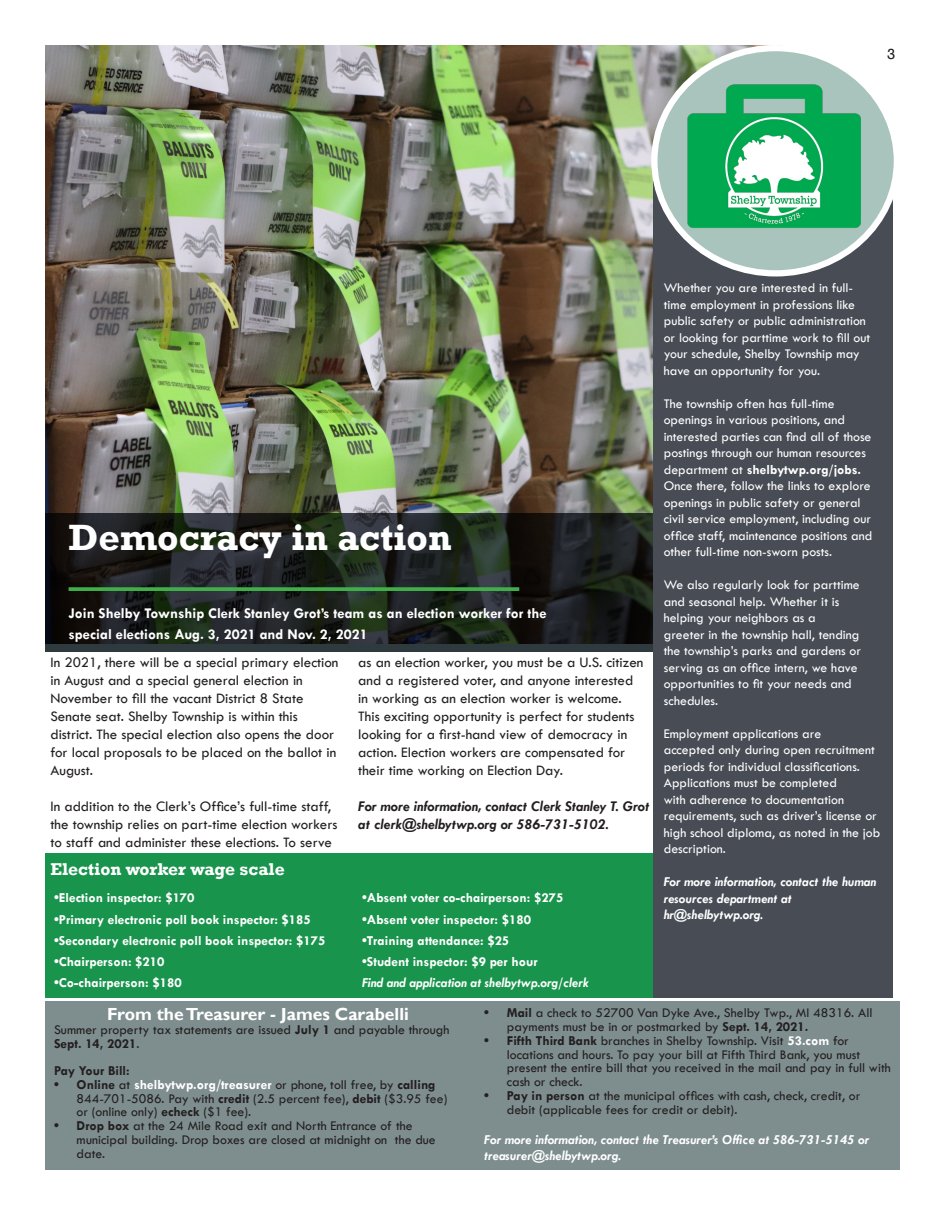
<style>
.page{position:relative;width:945px;height:1215px;background:#fff}
.page>*{position:absolute;margin:0;border:0;box-sizing:border-box;transform-origin:0 0}
.Main_title{font:700 37.5px "Rockwell";color:#fff}
.t1{font:700 17.5px "Gill Sans";color:#fff}
.Main_title-2{font:700 17.5px "Rockwell";color:#fff}
.t2{font:15px/18px "Tw Cen";color:#231f20}
.Intro_to_paragraph{font:700 15px/21.2px "Tw Cen";color:#fff}
.t3{font:italic 700 15px/18px "Tw Cen";color:#231f20}
.t4{font:15px "Rockwell";color:#231f20}
.t5{font:13.75px/16.5px "Tw Cen";color:#fff}
.t6{font:13.75px/13.8px "Tw Cen";color:#231f20}
.Intro_to_paragraph-2{font:700 13.75px "Tw Cen";color:#fff}
.Intro_to_paragraph-3{font:italic 700 13.75px/16.5px "Tw Cen";color:#fff}
.t7{font:700 13.75px "Tw Cen";color:#231f20}
.s1{font-weight:700}
.s2{font-weight:700;color:#fff}
</style>
<div class="page">
<div style="left:45px;top:1001px;width:855px;height:169px;background:#7e8d8e"></div>
<img style="left:45px;top:45px;width:719px;height:468px">
<div style="left:45px;top:853px;width:637px;height:145px;background:#19944c"></div>
<svg style="left:45px;top:513px;width:608px;height:138px;background:#1e2220"></svg>
<div style="left:653px;top:165px;width:240px;height:833px;background:#474c55"></div>
<svg style="left:69px;top:587px;width:450px;height:4px;background:#3da546"></svg>
<svg style="left:654px;top:48px;width:243px;height:225px;background:#b5ccc5"></svg>
<img style="left:668px;top:77px;width:223px;height:168px">
<div style="left:651px;top:45px;width:249px;height:231px;border:6px solid #fff;border-radius:50%"></div>
<p class="t4" style="left:887px;top:45px;width:10px">3</p>
<p class="Main_title" style="left:69px;top:515px;width:384px">Democracy in action</p>
<p class="Intro_to_paragraph" style="left:69px;top:602px;width:479px">Join Shelby Township Clerk Stanley Grot’s team as an election worker for the special elections Aug. 3, 2021 and Nov. 2, 2021</p>
<p class="t2" style="left:50px;top:653px;width:290px">In 2021, there will be a special primary election in August and a special general election in November to fill the vacant District 8 State Senate seat. Shelby Township is within this district. The special election also opens the door for local proposals to be placed on the ballot in August.</p>
<p class="t2" style="left:50px;top:797px;width:288px">In addition to the Clerk’s Office’s full-time staff, the township relies on part-time election workers to staff and administer these elections. To serve</p>
<p class="Main_title-2" style="left:50px;top:858px;width:236px">Election worker wage scale</p>
<p class="Intro_to_paragraph-2" style="left:54px;top:890px;width:142px">•Election inspector: $170</p>
<p class="Intro_to_paragraph-2" style="left:54px;top:911px;width:258px">•Primary electronic poll book inspector: $185</p>
<p class="Intro_to_paragraph-2" style="left:54px;top:932px;width:273px">•Secondary electronic poll book inspector: $175</p>
<p class="Intro_to_paragraph-2" style="left:54px;top:954px;width:112px">•Chairperson: $210</p>
<p class="Intro_to_paragraph-2" style="left:54px;top:975px;width:129px">•Co-chairperson: $180</p>
<p class="t2" style="left:358px;top:653px;width:287px">as an election worker, you must be a U.S. citizen and a registered voter, and anyone interested in working as an election worker is welcome.<br>This exciting opportunity is perfect for students looking for a first-hand view of democracy in action. Election workers are compensated for their time working on Election Day.</p>
<p class="t3" style="left:358px;top:797px;width:292px">For more information, contact Clerk Stanley T. Grot at clerk@shelbytwp.org or 586-731-5102.</p>
<p class="Intro_to_paragraph-2" style="left:362px;top:890px;width:203px">•Absent voter co-chairperson: $275</p>
<p class="Intro_to_paragraph-2" style="left:362px;top:911px;width:170px">•Absent voter inspector: $180</p>
<p class="Intro_to_paragraph-2" style="left:362px;top:932px;width:149px">•Training attendance: $25</p>
<p class="Intro_to_paragraph-2" style="left:362px;top:954px;width:177px">•Student inspector: $9 per hour</p>
<p class="Intro_to_paragraph-3" style="left:362px;top:974px;width:228px">Find and application at shelbytwp.org/clerk</p>
<p class="t5" style="left:664px;top:280px;width:208px">Whether you are interested in full&shy;time employment in professions like public safety or public administration or looking for parttime work to fill out your schedule, Shelby Township may have an opportunity for you.</p>
<p class="t5" style="left:664px;top:395px;width:210px">The township often has full-time openings in various positions, and interested parties can find all of those postings through our human resources department at <span class="s1">shelbytwp.org/jobs.<br></span>Once there, follow the links to explore openings in public safety or general civil service employment, including our office staff, maintenance positions and other full-time non-sworn posts.</p>
<p class="t5" style="left:664px;top:577px;width:198px">We also regularly look for parttime and seasonal help. Whether it is helping your neighbors as a</p>
<p class="t5" style="left:664px;top:626px;width:199px">greeter in the township hall, tending the township’s parks and gardens or serving as an office intern, we have opportunities to fit your needs and schedules.</p>
<p class="t5" style="left:664px;top:725px;width:218px">Employment applications are<br>accepted only during open recruitment periods for individual classifications.<br>Applications must be completed<br>with adherence to documentation requirements, such as driver’s license or high school diploma, as noted in the job description.</p>
<p class="Intro_to_paragraph-3" style="left:664px;top:873px;width:214px">For more information, contact the human resources department at</p>
<p class="Intro_to_paragraph-3" style="left:664px;top:906px;width:101px">hr@shelbytwp.org.</p>
<p class="t1" style="left:107px;top:1004px;width:303px">From the Treasurer - James Carabelli</p>
<p class="t6" style="left:54px;top:1023px;width:397px">Summer property tax statements are issued <span class="s1">July 1</span> and payable through<br><span class="s1">Sept. 14, 2021</span>.</p>
<p class="t7" style="left:54px;top:1062px;width:77px">Pay Your Bill:</p>
<p class="t6" style="left:77px;top:1078px;width:372px;text-indent:-22px"><span class="s1">• Online</span> at <span class="s2">shelbytwp.org/treasurer</span> or phone, toll free, by <span class="s1">calling<br></span>844-701-5086. Pay with <span class="s1">credit</span> (2.5 percent fee), <span class="s1">debit</span> ($3.95 fee) or (online only) <span class="s1">echeck</span> ($1 fee).</p>
<p class="t6" style="left:77px;top:1119px;width:361px;text-indent:-22px"><span class="s1">• Drop box</span> at the 24 Mile Road exit and North Entrance of the municipal building. Drop boxes are closed at midnight on the due date.</p>
<p class="t6" style="left:507px;top:1006px;width:367px;text-indent:-22px"><span class="s1">• Mail</span> a check to 52700 Van Dyke Ave., Shelby Twp., MI 48316. All payments must be in or postmarked by <span class="s1">Sept. 14, 2021.</span></p>
<p class="t6" style="left:507px;top:1034px;width:385px;text-indent:-22px"><span class="s1">• Fifth Third Bank</span> branches in Shelby Township. Visit <span class="s2">53.com</span> for locations and hours. To pay your bill at Fifth Third Bank, you must present the entire bill that you received in the mail and pay in full with cash or check.</p>
<p class="t6" style="left:507px;top:1089px;width:355px;text-indent:-22px"><span class="s1">• Pay in person</span> at the municipal offices with cash, check, credit, or debit (applicable fees for credit or debit).</p>
<p class="Intro_to_paragraph-3" style="left:484px;top:1131px;width:386px">For more information, contact the Treasurer’s Office at 586-731-5145 or treasurer@shelbytwp.org.</p>
</div>
